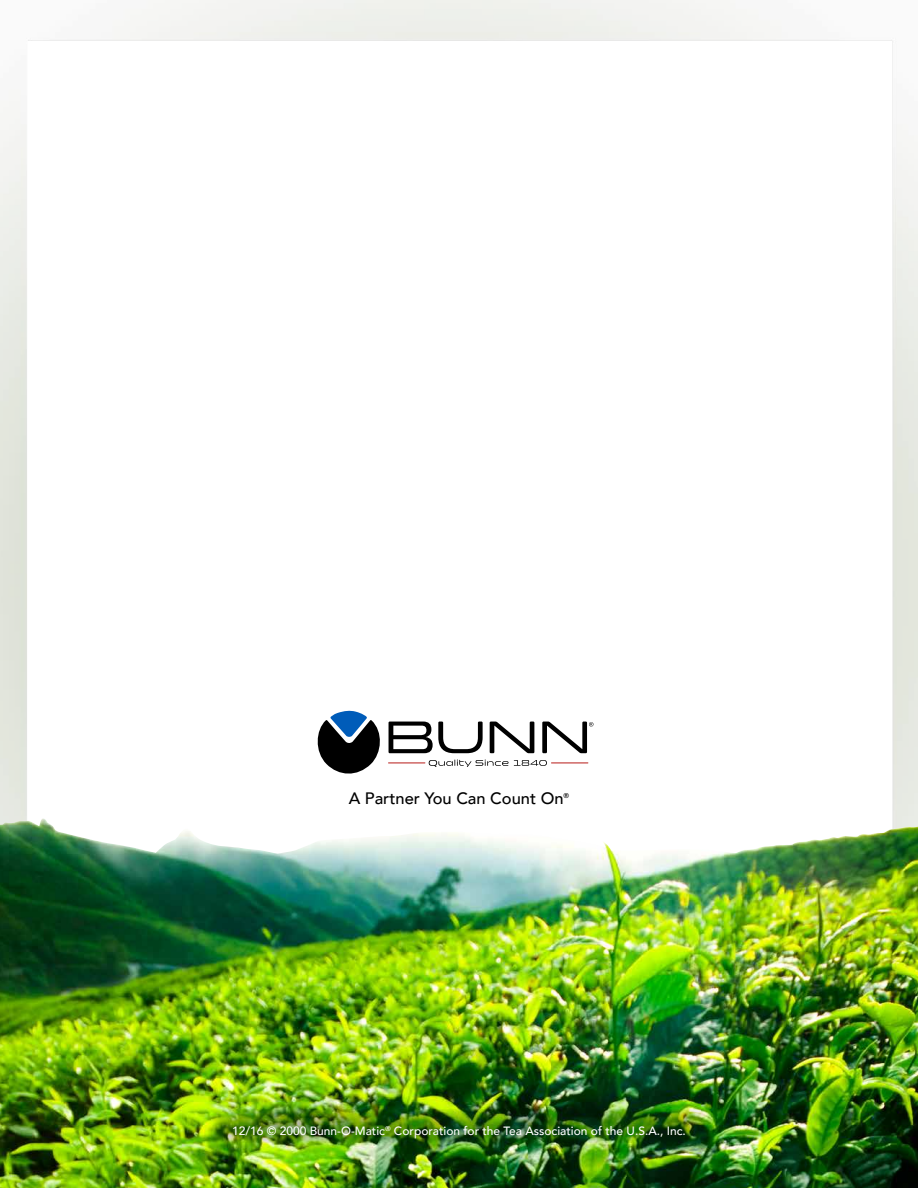
<style>
.page{position:relative;width:918px;height:1188px;background:#fff}
.page>*{position:absolute;margin:0;border:0;box-sizing:border-box;transform-origin:0 0}
.t1{font:500 16.5px "Avenir";color:#000}
.t2{font:500 12px "Avenir";color:#fff}
.t3{font:500 7.05px "Avenir";color:#000}
</style>
<div class="page">
<img style="left:0;top:0;width:918px;height:819px">
<img style="left:0;top:819px;width:918px;height:369px">
<img style="left:213px;top:1109px;width:492px;height:34px">
<svg style="left:314px;top:710px;width:69px;height:67px"></svg>
<svg style="left:389px;top:722px;width:94px;height:31px"></svg>
<svg style="left:490px;top:722px;width:44px;height:31px"></svg>
<svg style="left:429px;top:760px;width:118px;height:7px"></svg>
<hr style="left:389px;top:762px;width:36px;height:1px;background:#bd2e2b">
<hr style="left:552px;top:762px;width:36px;height:1px;background:#bd2e2b">
<svg style="left:542px;top:722px;width:51px;height:31px"></svg>
<h1 class="t1" style="left:349px;top:784px;width:216px">A Partner You Can Count On</h1>
<p class="t3" style="left:564px;top:790px;width:7px">®</p>
<p class="t2" style="left:232px;top:1120px;width:455px">12/16 © 2000 Bunn-O-Matic<sup>®</sup> Corporation for the Tea Association of the U.S.A., Inc.</p>
</div>
